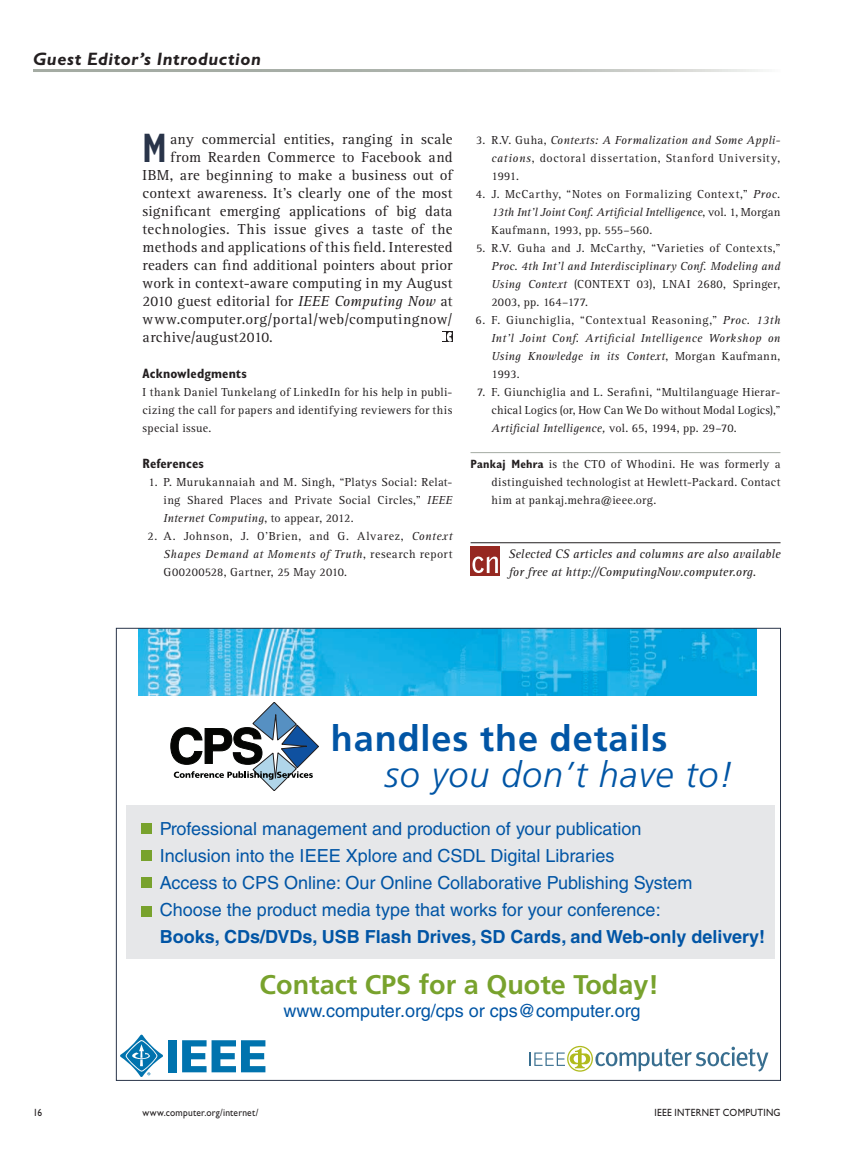
<style>
.page{position:relative;width:851px;height:1161px;background:#fff}
.page>*{position:absolute;margin:0;border:0;box-sizing:border-box;transform-origin:0 0}
.t1{font:700 condensed 41.4px "Gill Sans Std";color:#293449;scale:.8 1}
.t2{font:700 36px "Frutiger";letter-spacing:.025em;color:#0155a5}
.t3{font:italic 300 36px "Frutiger";letter-spacing:.025em;color:#0155a5}
.t4{font:700 27px "Frutiger";color:#78a22d}
.t5{font:18px/27px "Helvetica LT Std";color:#0155a5}
.t6{font:700 18px "Helvetica LT Std";color:#0155a5}
.t7{font:italic 700 18px "Gill Sans Std";letter-spacing:.03em;color:#231f20}
.t8{font:15px "Rotis Serif Std";letter-spacing:.015em;color:#231f20}
.t9{font:15px "Rotis Serif Std";letter-spacing:.035em;color:#231f20}
.t10{font:700 condensed 13.5px "Gill Sans Std";letter-spacing:.01em;color:#231f20}
.t11{font:italic 12.75px/18px "Rotis Serif Std";letter-spacing:.005em;color:#231f20}
.t12{font:12px/18px "Rotis Serif Std";letter-spacing:.03em;color:#231f20;text-align:justify}
.t13{font:italic 12px/18px "Rotis Serif Std";letter-spacing:.02em;color:#231f20;text-align:justify}
.t14{font:10.5px "Gill Sans Std";letter-spacing:.025em;color:#231f20;scale:.9 1}
.s1{font-style:italic}
.s2{font-style:normal}
.s3{font-family:"Gill Sans Std";font-weight:700;font-stretch:condensed}
</style>
<div class="page">
<svg style="left:442px;top:332px;width:10px;height:10px"></svg>
<hr style="left:470px;top:452px;width:310px;height:1px;background:#a4aba3">
<hr style="left:470px;top:542px;width:310px;height:1px;background:#231f20">
<div style="left:470px;top:547px;width:29px;height:29px;background:#962821"></div>
<svg style="left:472px;top:556px;width:26px;height:17px"></svg>
<div style="left:126px;top:805px;width:648px;height:154px;background:#e6e7e9"></div>
<img style="left:139px;top:630px;width:617px;height:66px">
<svg style="left:170px;top:702px;width:148px;height:89px"></svg>
<svg style="left:530px;top:1046px;width:238px;height:26px"></svg>
<div style="left:168px;top:1040px;width:9px;height:32px;background:#0073ae"></div>
<svg style="left:182px;top:1040px;width:83px;height:32px"></svg>
<svg style="left:120px;top:1035px;width:43px;height:42px"></svg>
<div style="left:141px;top:824px;width:11px;height:10px;background:#78a22d"></div>
<div style="left:141px;top:851px;width:11px;height:10px;background:#78a22d"></div>
<div style="left:141px;top:878px;width:11px;height:10px;background:#78a22d"></div>
<div style="left:141px;top:906px;width:11px;height:11px;background:#78a22d"></div>
<h3 class="t7" style="left:33px;top:48px;width:229px">Guest Editor’s Introduction</h3>
<h1 class="t1" style="left:142px;top:123px;width:32px">M</h1>
<p class="t8" style="left:170px;top:130px;width:284px">any commercial entities, ranging in scale</p>
<p class="t8" style="left:170px;top:148px;width:284px">from Rearden Commerce to Facebook and</p>
<p class="t8" style="left:143px;top:166px;width:311px">IBM, are beginning to make a business out of</p>
<p class="t8" style="left:143px;top:184px;width:311px">context awareness. It’s clearly one of the most</p>
<p class="t8" style="left:143px;top:202px;width:311px">significant emerging applications of big data</p>
<p class="t9" style="left:143px;top:220px;width:311px">technologies. This issue gives a taste of the</p>
<p class="t8" style="left:143px;top:238px;width:311px">methods and applications of this field. Interested</p>
<p class="t8" style="left:143px;top:256px;width:311px">readers can find additional pointers about prior</p>
<p class="t8" style="left:143px;top:274px;width:311px">work in context-aware computing in my August</p>
<p class="t8" style="left:143px;top:292px;width:311px">2010 guest editorial for <span class="s1">IEEE Computing Now</span> at</p>
<p class="t8" style="left:143px;top:310px;width:311px">www.computer.org/portal/web/computingnow/</p>
<p class="t8" style="left:143px;top:328px;width:132px">archive/august2010.</p>
<p class="t10" style="left:142px;top:365px;width:106px">Acknowledgments</p>
<p class="t12" style="left:142px;top:383px;width:311px">I thank Daniel Tunkelang of LinkedIn for his help in publi&shy;cizing the call for papers and identifying reviewers for this special issue.</p>
<p class="t10" style="left:142px;top:455px;width:63px">References</p>
<p class="t12" style="left:163px;top:473px;width:290px;text-indent:-15px">1. P. Murukannaiah and M. Singh, “Platys Social: Relat&shy;ing Shared Places and Private Social Circles,” <span class="s1">IEEE Internet Computing</span>, to appear, 2012.</p>
<p class="t12" style="left:163px;top:527px;width:290px;text-indent:-16px">2. A. Johnson, J. O’Brien, and G. Alvarez, <span class="s1">Context Shapes Demand at Moments of Truth</span>, research report G00200528, Gartner, 25 May 2010.</p>
<p class="t12" style="left:491px;top:131px;width:290px;text-indent:-15px">3. R.V. Guha, <span class="s1">Contexts: A Formalization and Some Appli&shy;cations</span>, doctoral dissertation, Stanford University, 1991.</p>
<p class="t12" style="left:491px;top:185px;width:290px;text-indent:-16px">4. J. McCarthy, “Notes on Formalizing Context,” <span class="s1">Proc.<br>13th Int’l Joint Conf. Artificial Intelligence</span>, vol. 1, Morgan Kaufmann, 1993, pp. 555–560.</p>
<p class="t12" style="left:476px;top:239px;width:306px">5. R.V. Guha and J. McCarthy, “Varieties of Contexts,”</p>
<p class="t13" style="left:491px;top:257px;width:290px">Proc. 4th Int’l and Interdisciplinary Conf. Modeling and Using Context <span class="s2">(CONTEXT 03), LNAI 2680, Springer, 2003, pp. 164–177.</span></p>
<p class="t13" style="left:491px;top:311px;width:290px;text-indent:-16px"><span class="s2">6. F. Giunchiglia, “Contextual Reasoning,”</span> Proc. 13th Int’l Joint Conf. Artificial Intelligence Workshop on Using Knowledge in its Context<span class="s2">, Morgan Kaufmann, 1993.</span></p>
<p class="t12" style="left:491px;top:383px;width:290px;text-indent:-14px">7. F. Giunchiglia and L. Serafini, “Multilanguage Hierar&shy;chical Logics (or, How Can We Do without Modal Logics),” <span class="s1">Artificial Intelligence,</span> vol. 65, 1994, pp. 29–70.</p>
<p class="t12" style="left:491px;top:455px;width:290px;text-indent:-21px"><span class="s3">Pankaj Mehra</span> is the CTO of Whodini. He was formerly a distinguished technologist at Hewlett-Packard. Contact him at pankaj.mehra@ieee.org.</p>
<p class="t11" style="left:508px;top:545px;width:273px">Selected CS articles and columns are also available for free at http://ComputingNow.computer.org.</p>
<h2 class="t2" style="left:331px;top:717px;width:338px">handles the details</h2>
<h2 class="t3" style="left:385px;top:754px;width:350px">so you don’t have to!</h2>
<p class="t5" style="left:160px;top:816px;width:534px">Professional management and production of your publication Inclusion into the IEEE Xplore and CSDL Digital Libraries<br>Access to CPS Online: Our Online Collaborative Publishing System Choose the product media type that works for your conference:</p>
<h3 class="t6" style="left:160px;top:926px;width:607px">Books, CDs/DVDs, USB Flash Drives, SD Cards, and Web-only delivery!</h3>
<h3 class="t4" style="left:260px;top:969px;width:401px">Contact CPS for a Quote Today!</h3>
<h3 class="t5" style="left:283px;top:997px;width:359px">www.computer.org/cps or cps@computer.org</h3>
<p class="t14" style="left:33px;top:1106px;width:12px">16</p>
<p class="t14" style="left:142px;top:1106px;width:130px">www.computer.org/internet/</p>
<p class="t14" style="left:654px;top:1106px;width:142px">IEEE INTERNET COMPUTING</p>
</div>
